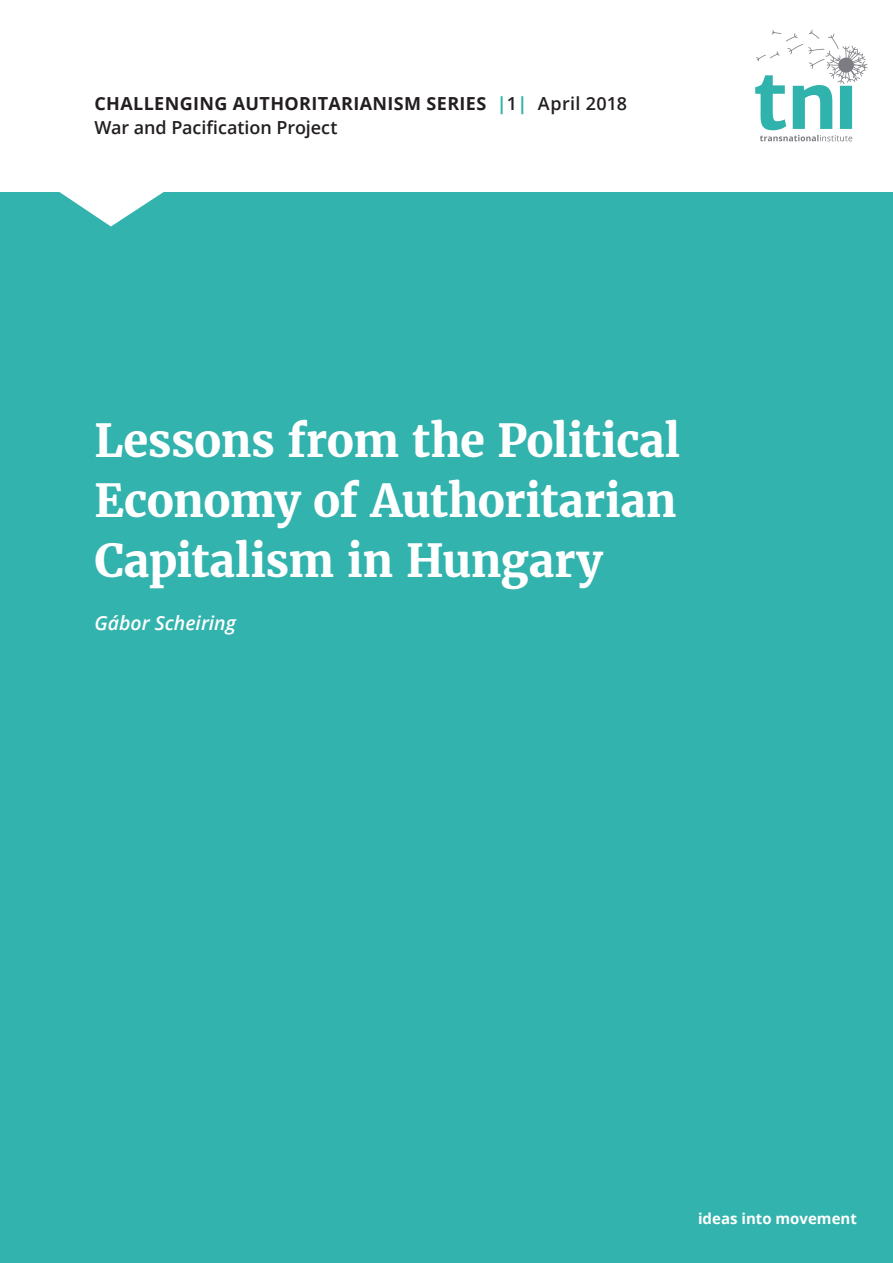
<style>
.page{position:relative;width:893px;height:1263px;background:#fff}
.page>*{position:absolute;margin:0;border:0;box-sizing:border-box;transform-origin:0 0}
.t1{font:700 45px/60px "Merriweather";letter-spacing:-.015em;color:#fff;text-align:justify}
.t2{font:italic 600 19.5px "Open Sans";color:#fff}
.t3{font:600 18px/24px "Open Sans";letter-spacing:-.005em;color:#231f20}
.t4{font:700 15px "Open Sans";color:#fff}
.s1{font-weight:700}
.s2{font-weight:700;color:#32b3ad}
</style>
<div class="page">
<div style="left:0;top:193px;width:893px;height:1070px;background:#32b3ad"></div>
<svg style="left:55px;top:192px;width:113px;height:34px"></svg>
<svg style="left:755px;top:30px;width:112px;height:111px"></svg>
<p class="t3" style="left:94px;top:92px;width:534px"><span class="s1">CHALLENGING AUTHORITARIANISM SERIES</span> <span class="s2">|</span>1<span class="s2">|</span> April 2018<br>War and Pacification Project</p>
<h1 class="t1" style="left:94px;top:411px;width:587px">Lessons from the Political Economy of Authoritarian Capitalism in Hungary</h1>
<p class="t2" style="left:94px;top:609px;width:143px">Gábor Scheiring</p>
<p class="t4" style="left:698px;top:1208px;width:160px">ideas into movement</p>
</div>
